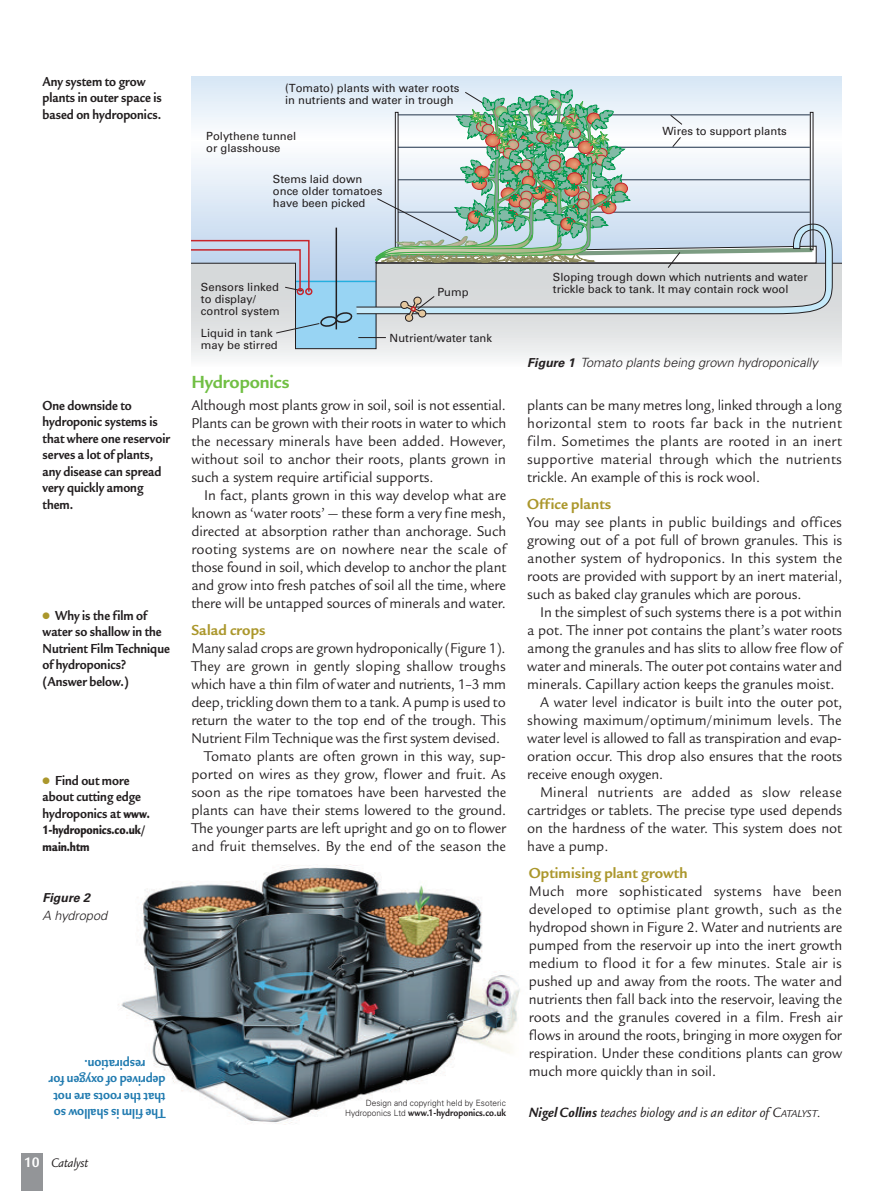
<style>
.page{position:relative;width:893px;height:1191px;background:#fff}
.page>*{position:absolute;margin:0;border:0;box-sizing:border-box;transform-origin:0 0}
.t1{font:700 19.2px "Legacy San ITC";letter-spacing:-.005em;color:#71bf44;scale:.96 1}
.t2{font:700 15.75px "Legacy San ITC";letter-spacing:.01em;color:#ab972c;scale:.96 1}
.t3{font:15.3px/18px "Legacy San ITC";letter-spacing:-.005em;color:#231f20;text-align:justify;scale:.95 1}
.t4{font:15.3px "Legacy San ITC";letter-spacing:.015em;color:#231f20;scale:.95 1}
.t5{font:italic 14.7px "Legacy San ITC";letter-spacing:.005em;color:#231f20;scale:.95 1}
.t6{font:700 14.25px/16.5px "Legacy San ITC";color:#231f20;scale:.88 1}
.t7{font:700 14.25px "Legacy San ITC";color:#217bb0;scale:.88 1}
.t8{font:13.5px/16.5px "Legacy San ITC Ultr";letter-spacing:-.005em;color:#231f20;scale:.78 1}
.t9{font:italic 13.5px "Legacy San ITC";letter-spacing:-.005em;color:#231f20;scale:.95 1}
.t10{font:italic 300 12.75px "Univers";color:#231f20}
.t11{font:italic 700 12.3px "Univers";letter-spacing:.005em;color:#231f20}
.t12{font:11.25px/12px "Univers";color:#231f20}
.t13{font:700 10.5px "Legacy San ITC";letter-spacing:.005em;color:#231f20;scale:.84 1}
.t14{font:300 8.7px "Univers";letter-spacing:.005em;color:#231f20;scale:.96 1}
.s1{color:#ab972c}
.s2{font-family:"Legacy San ITC Ultr";font-weight:400;font-size:13.5px}
.s3{font-weight:700;font-style:normal;font-size:15px;color:#fff}
.s4{font-family:"Univers";font-weight:300;font-size:8.7px}
.s5{font-weight:700;font-size:12.3px}
.s6{font-weight:700}
.s7{font-size:10.95px}
</style>
<div class="page">
<svg style="left:817px;top:77px;width:25px;height:185px"></svg>
<svg style="left:817px;top:262px;width:25px;height:97px;background:#e0e2e3"></svg>
<svg style="left:817px;top:222px;width:16px;height:92px"></svg>
<svg style="left:191px;top:77px;width:626px;height:282px"></svg>
<div style="left:21px;top:1152px;width:22px;height:39px;background:#939598"></div>
<img style="left:118px;top:864px;width:402px;height:260px">
<p class="t6" style="left:43px;top:72px;width:137px">Any system to grow plants in outer space is based on hydroponics.</p>
<p class="t12" style="left:285px;top:83px;width:176px">(Tomato) plants with water roots in nutrients and water in trough</p>
<p class="t12" style="left:206px;top:131px;width:92px">Polythene tunnel or glasshouse</p>
<p class="t12" style="left:273px;top:174px;width:111px">Stems laid down once older tomatoes have been picked</p>
<p class="t12" style="left:662px;top:126px;width:126px">Wires to support plants</p>
<p class="t6" style="left:43px;top:396px;width:146px">One downside to hydroponic systems is that where one reservoir serves a lot of plants, any disease can spread very quickly among them.</p>
<p class="t6" style="left:43px;top:606px;width:146px"><span class="s1">●</span> Why is the film of water so shallow in the<br>Nutrient Film Technique of hydroponics? (Answer below.)</p>
<p class="t6" style="left:43px;top:771px;width:123px"><span class="s1">●</span> Find out more about cutting edge hydroponics at <span class="s2">www.</span></p>
<p class="t8" style="left:43px;top:821px;width:133px">1-hydroponics.co.uk/ main.htm</p>
<p class="t11" style="left:43px;top:893px;width:49px">Figure 2</p>
<p class="t10" style="left:43px;top:911px;width:66px">A hydropod</p>
<p class="t7" style="left:146px;top:1073px;width:71px;rotate:-180deg">respiration.</p>
<p class="t7" style="left:166px;top:1089px;width:134px;rotate:-180deg">deprived of oxygen for</p>
<p class="t7" style="left:166px;top:1106px;width:129px;rotate:-180deg">that the roots are not</p>
<p class="t7" style="left:166px;top:1122px;width:129px;rotate:-180deg">The film is shallow so</p>
<p class="t9" style="left:24px;top:1154px;width:69px"><span class="s3">10</span> Catalyst</p>
<p class="t12" style="left:201px;top:282px;width:80px">Sensors linked to display/ control system</p>
<p class="t12" style="left:201px;top:327px;width:78px">Liquid in tank may be stirred</p>
<p class="t12" style="left:437px;top:287px;width:33px">Pump</p>
<p class="t12" style="left:390px;top:333px;width:104px">Nutrient/water tank</p>
<p class="t1" style="left:191px;top:370px;width:104px">Hydroponics</p>
<p class="t3" style="left:191px;top:395px;width:333px">Although most plants grow in soil, soil is not essential.<br>Plants can be grown with their roots in water to which the necessary minerals have been added. However, without soil to anchor their roots, plants grown in such a system require artificial supports.</p>
<p class="t3" style="left:191px;top:485px;width:333px;text-indent:13px">In fact, plants grown in this way develop what are known as ‘water roots’ — these form a very fine mesh, directed at absorption rather than anchorage. Such rooting systems are on nowhere near the scale of those found in soil, which develop to anchor the plant and grow into fresh patches of soil all the time, where there will be untapped sources of minerals and water.</p>
<p class="t2" style="left:191px;top:620px;width:79px">Salad crops</p>
<p class="t3" style="left:191px;top:638px;width:332px">Many salad crops are grown hydroponically (Figure 1).</p>
<p class="t3" style="left:191px;top:656px;width:332px">They are grown in gently sloping shallow troughs</p>
<p class="t3" style="left:191px;top:674px;width:333px">which have a thin film of water and nutrients, 1–3 mm</p>
<p class="t3" style="left:191px;top:692px;width:332px">deep, trickling down them to a tank. A pump is used to</p>
<p class="t3" style="left:191px;top:710px;width:333px">return the water to the top end of the trough. This</p>
<p class="t3" style="left:191px;top:728px;width:327px">Nutrient Film Technique was the first system devised.</p>
<p class="t3" style="left:204px;top:746px;width:319px">Tomato plants are often grown in this way, sup-</p>
<p class="t3" style="left:191px;top:764px;width:333px">ported on wires as they grow, flower and fruit. As</p>
<p class="t3" style="left:191px;top:782px;width:333px">soon as the ripe tomatoes have been harvested the</p>
<p class="t3" style="left:191px;top:800px;width:333px">plants can have their stems lowered to the ground.</p>
<p class="t3" style="left:191px;top:818px;width:333px">The younger parts are left upright and go on to flower</p>
<p class="t3" style="left:191px;top:836px;width:333px">and fruit themselves. By the end of the season the</p>
<p class="t14" style="left:366px;top:1099px;width:148px">Design and copyright held by Esoteric</p>
<p class="t13" style="left:345px;top:1106px;width:193px"><span class="s4">Hydroponics Ltd</span> www.1-hydroponics.co.uk</p>
<p class="t12" style="left:553px;top:272px;width:257px">Sloping trough down which nutrients and water trickle back to tank. It may contain rock wool</p>
<p class="t10" style="left:527px;top:358px;width:292px"><span class="s5">Figure 1</span> Tomato plants being grown hydroponically</p>
<p class="t3" style="left:527px;top:395px;width:333px">plants can be many metres long, linked through a long horizontal stem to roots far back in the nutrient film. Sometimes the plants are rooted in an inert supportive material through which the nutrients trickle. An example of this is rock wool.</p>
<p class="t2" style="left:527px;top:494px;width:89px">Office plants</p>
<p class="t3" style="left:527px;top:512px;width:333px">You may see plants in public buildings and offices growing out of a pot full of brown granules. This is another system of hydroponics. In this system the roots are provided with support by an inert material, such as baked clay granules which are porous.</p>
<p class="t3" style="left:540px;top:602px;width:319px">In the simplest of such systems there is a pot within</p>
<p class="t3" style="left:527px;top:620px;width:333px">a pot. The inner pot contains the plant’s water roots</p>
<p class="t3" style="left:527px;top:638px;width:333px">among the granules and has slits to allow free flow of</p>
<p class="t3" style="left:527px;top:656px;width:333px">water and minerals. The outer pot contains water and</p>
<p class="t3" style="left:527px;top:674px;width:325px">minerals. Capillary action keeps the granules moist.</p>
<p class="t3" style="left:540px;top:692px;width:320px">A water level indicator is built into the outer pot,</p>
<p class="t3" style="left:527px;top:710px;width:332px">showing maximum/optimum/minimum levels. The</p>
<p class="t3" style="left:527px;top:728px;width:332px">water level is allowed to fall as transpiration and evap-</p>
<p class="t3" style="left:527px;top:746px;width:333px">oration occur. This drop also ensures that the roots</p>
<p class="t3" style="left:527px;top:764px;width:145px">receive enough oxygen.</p>
<p class="t4" style="left:540px;top:782px;width:319px">Mineral nutrients are added as slow release</p>
<p class="t3" style="left:527px;top:800px;width:333px">cartridges or tablets. The precise type used depends</p>
<p class="t3" style="left:527px;top:818px;width:333px">on the hardness of the water. This system does not</p>
<p class="t3" style="left:527px;top:836px;width:87px">have a pump.</p>
<p class="t2" style="left:529px;top:863px;width:167px">Optimising plant growth</p>
<p class="t3" style="left:529px;top:881px;width:331px">Much more sophisticated systems have been developed to optimise plant growth, such as the hydropod shown in Figure 2. Water and nutrients are pumped from the reservoir up into the inert growth medium to flood it for a few minutes. Stale air is pushed up and away from the roots. The water and nutrients then fall back into the reservoir, leaving the roots and the granules covered in a film. Fresh air flows in around the roots, bringing in more oxygen for respiration. Under these conditions plants can grow much more quickly than in soil.</p>
<p class="t5" style="left:529px;top:1103px;width:309px"><span class="s6">Nigel Collins</span> teaches biology and is an editor of C<span class="s7">ATALYST</span>.</p>
</div>
